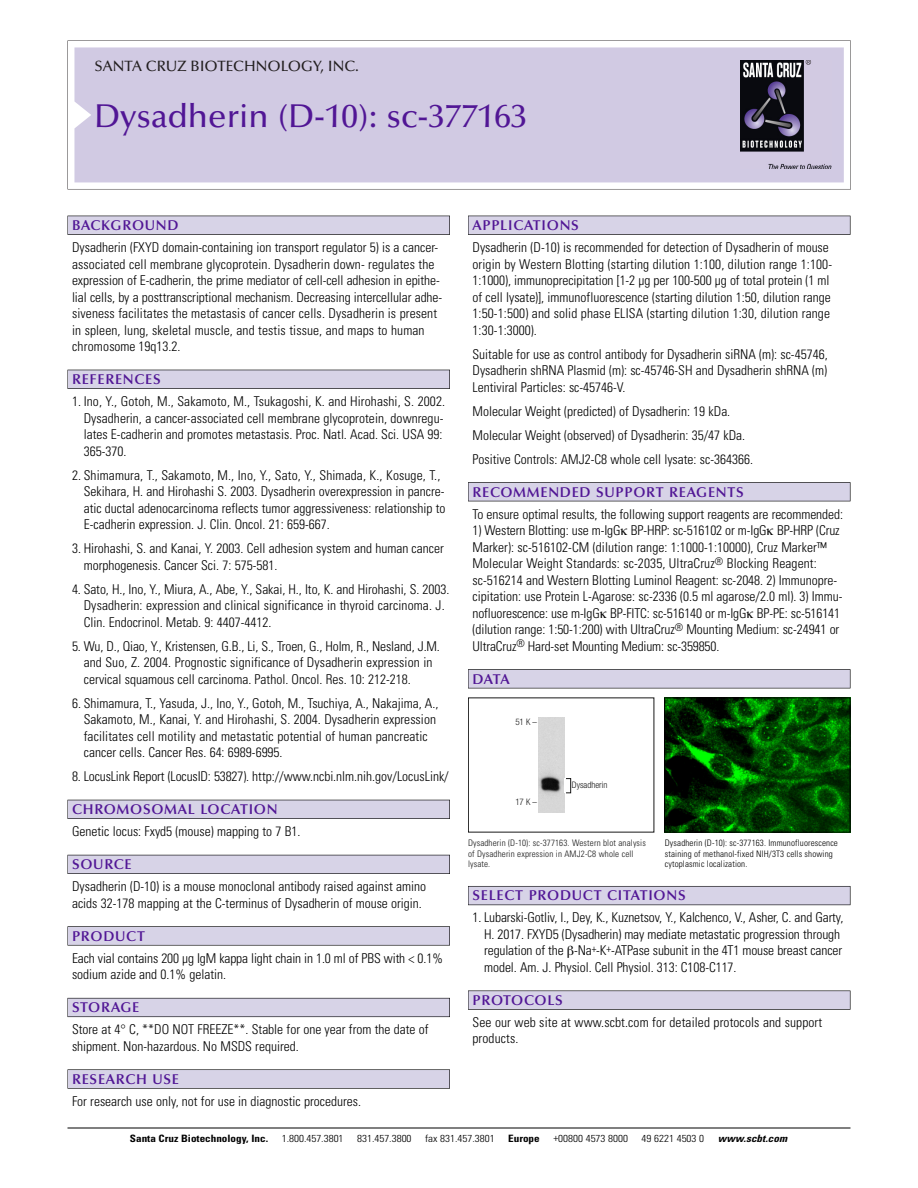
<style>
.page{position:relative;width:918px;height:1188px;background:#fff}
.page>*{position:absolute;margin:0;border:0;box-sizing:border-box;transform-origin:0 0}
.t1{font:500 33px "Optima";color:#511695}
.t2{font:500 15px "Optima";color:#231f20}
.t3{font:600 14.25px "Optima";letter-spacing:.05em;color:#511695}
.t4{font:300 condensed 13.5px/16.5px "Univers";color:#000}
.t5{font:300 condensed 10.2px "Univers";color:#000;scale:1.1 1}
.t6{font:700 condensed 10.2px "Univers";color:#000;scale:1.1 1}
.t7{font:italic 700 condensed 10.2px "Univers";letter-spacing:.005em;color:#000;scale:1.1 1}
.t8{font:300 condensed 9px/10.5px "Univers";letter-spacing:.015em;color:#000}
.t9{font:9px/10.5px "Univers Condensed Light+AVCCZZ";letter-spacing:.015em;color:#191919}
.t10{font:9px "Helvetica Neue Light Cond+KPANRM";color:#191919}
</style>
<div class="page">
<svg style="left:68px;top:40px;width:783px;height:149px"></svg>
<div style="left:74px;top:47px;width:770px;height:135px;background:#d1cae3"></div>
<img style="left:741px;top:60px;width:90px;height:108px">
<div style="left:68px;top:216px;width:382px;height:19px;background:#525155"></div>
<div style="left:68px;top:216px;width:381px;height:18px;background:#d7d3e7"></div>
<div style="left:68px;top:370px;width:382px;height:19px;background:#515055"></div>
<div style="left:68px;top:370px;width:381px;height:18px;background:#d7d3e7"></div>
<div style="left:68px;top:800px;width:382px;height:19px;background:#525158"></div>
<div style="left:68px;top:800px;width:381px;height:18px;background:#d7d3e7"></div>
<div style="left:68px;top:855px;width:382px;height:19px;background:#54535a"></div>
<div style="left:68px;top:855px;width:381px;height:18px;background:#d7d3e7"></div>
<svg style="left:68px;top:926px;width:382px;height:20px"></svg>
<div style="left:68px;top:927px;width:381px;height:18px;background:#d7d3e7"></div>
<div style="left:68px;top:998px;width:382px;height:19px;background:#66646e"></div>
<div style="left:68px;top:998px;width:381px;height:18px;background:#d7d3e7"></div>
<div style="left:68px;top:1069px;width:382px;height:20px;background:#616161"></div>
<div style="left:68px;top:1070px;width:381px;height:18px;background:#d7d3e7"></div>
<div style="left:468px;top:216px;width:382px;height:19px;background:#525155"></div>
<div style="left:468px;top:216px;width:382px;height:18px;background:#d7d3e7"></div>
<div style="left:468px;top:482px;width:382px;height:19px;background:#525155"></div>
<div style="left:468px;top:483px;width:382px;height:18px;background:#d7d3e7"></div>
<div style="left:468px;top:669px;width:382px;height:19px;background:#545357"></div>
<div style="left:468px;top:670px;width:382px;height:18px;background:#d7d3e7"></div>
<div style="left:468px;top:886px;width:382px;height:19px;background:#5b5961"></div>
<div style="left:468px;top:887px;width:382px;height:18px;background:#d7d3e7"></div>
<div style="left:468px;top:991px;width:382px;height:19px;background:#575759"></div>
<div style="left:468px;top:991px;width:382px;height:18px;background:#d7d3e7"></div>
<hr style="left:68px;top:1128px;width:782px;height:1px;background:#000">
<img style="left:538px;top:717px;width:26px;height:95px">
<div style="left:566px;top:778px;width:5px;height:15px;border:1px solid #191919"></div>
<img style="left:666px;top:700px;width:182px;height:130px">
<div style="left:664px;top:698px;width:186px;height:134px;border:1px solid #000"></div>
<p class="t2" style="left:94px;top:61px;width:266px">SANTA CRUZ BIOTECHNOLOGY, INC.</p>
<h1 class="t1" style="left:94px;top:103px;width:434px">Dysadherin (D-10): sc-377163</h1>
<p class="t3" style="left:72px;top:219px;width:108px">BACKGROUND</p>
<p class="t4" style="left:72px;top:240px;width:372px">Dysadherin (FXYD domain-containing ion transport regulator 5) is a cancer&shy;associated cell membrane glycoprotein. Dysadherin down- regulates the expression of E-cadherin, the prime mediator of cell-cell adhesion in epithe&shy;lial cells, by a posttranscriptional mechanism. Decreasing intercellular adhe&shy;siveness facilitates the metastasis of cancer cells. Dysadherin is present in spleen, lung, skeletal muscle, and testis tissue, and maps to human chromosome 19q13.2.</p>
<p class="t3" style="left:72px;top:374px;width:90px">REFERENCES</p>
<p class="t4" style="left:84px;top:394px;width:363px;text-indent:-12px">1. Ino, Y., Gotoh, M., Sakamoto, M., Tsukagoshi, K. and Hirohashi, S. 2002.<br>Dysadherin, a cancer-associated cell membrane glycoprotein, downregu&shy;lates E-cadherin and promotes metastasis. Proc. Natl. Acad. Sci. USA 99:<br>365-370.</p>
<p class="t4" style="left:84px;top:468px;width:363px;text-indent:-12px">2. Shimamura, T., Sakamoto, M., Ino, Y., Sato, Y., Shimada, K., Kosuge, T., Sekihara, H. and Hirohashi S. 2003. Dysadherin overexpression in pancre&shy;atic ductal adenocarcinoma reflects tumor aggressiveness: relationship to E-cadherin expression. J. Clin. Oncol. 21: 659-667.</p>
<p class="t4" style="left:84px;top:541px;width:362px;text-indent:-12px">3. Hirohashi, S. and Kanai, Y. 2003. Cell adhesion system and human cancer morphogenesis. Cancer Sci. 7: 575-581.</p>
<p class="t4" style="left:84px;top:582px;width:367px;text-indent:-12px">4. Sato, H., Ino, Y., Miura, A., Abe, Y., Sakai, H., Ito, K. and Hirohashi, S. 2003.<br>Dysadherin: expression and clinical significance in thyroid carcinoma. J.<br>Clin. Endocrinol. Metab. 9: 4407-4412.</p>
<p class="t4" style="left:84px;top:639px;width:358px;text-indent:-12px">5. Wu, D., Qiao, Y., Kristensen, G.B., Li, S., Troen, G., Holm, R., Nesland, J.M. and Suo, Z. 2004. Prognostic significance of Dysadherin expression in cervical squamous cell carcinoma. Pathol. Oncol. Res. 10: 212-218.</p>
<p class="t4" style="left:84px;top:696px;width:356px;text-indent:-12px">6. Shimamura, T., Yasuda, J., Ino, Y., Gotoh, M., Tsuchiya, A., Nakajima, A., Sakamoto, M., Kanai, Y. and Hirohashi, S. 2004. Dysadherin expression facilitates cell motility and metastatic potential of human pancreatic cancer cells. Cancer Res. 64: 6989-6995.</p>
<p class="t4" style="left:72px;top:769px;width:378px">8. LocusLink Report (LocusID: 53827). http://www.ncbi.nlm.nih.gov/LocusLink/</p>
<p class="t3" style="left:72px;top:804px;width:207px">CHROMOSOMAL LOCATION</p>
<p class="t4" style="left:72px;top:824px;width:230px">Genetic locus: Fxyd5 (mouse) mapping to 7 B1.</p>
<p class="t3" style="left:72px;top:859px;width:61px">SOURCE</p>
<p class="t4" style="left:72px;top:879px;width:356px">Dysadherin (D-10) is a mouse monoclonal antibody raised against amino acids 32-178 mapping at the C-terminus of Dysadherin of mouse origin.</p>
<p class="t3" style="left:72px;top:930px;width:74px">PRODUCT</p>
<p class="t4" style="left:72px;top:951px;width:372px">Each vial contains 200 µg IgM kappa light chain in 1.0 ml of PBS with &lt; 0.1% sodium azide and 0.1% gelatin.</p>
<p class="t3" style="left:72px;top:1002px;width:69px">STORAGE</p>
<p class="t4" style="left:72px;top:1022px;width:358px">Store at 4° C, **DO NOT FREEZE**. Stable for one year from the date of shipment. Non-hazardous. No MSDS required.</p>
<p class="t3" style="left:72px;top:1073px;width:109px">RESEARCH USE</p>
<p class="t4" style="left:72px;top:1094px;width:290px">For research use only, not for use in diagnostic procedures.</p>
<p class="t3" style="left:473px;top:219px;width:108px">APPLICATIONS</p>
<p class="t4" style="left:473px;top:240px;width:361px">Dysadherin (D-10) is recommended for detection of Dysadherin of mouse origin by Western Blotting (starting dilution 1:100, dilution range 1:100- 1:1000), immunoprecipitation [1-2 µg per 100-500 µg of total protein (1 ml of cell lysate)], immunofluorescence (starting dilution 1:50, dilution range 1:50-1:500) and solid phase ELISA (starting dilution 1:30, dilution range 1:30-1:3000).</p>
<p class="t4" style="left:473px;top:347px;width:357px;text-align:justify">Suitable for use as control antibody for Dysadherin siRNA (m): sc-45746, Dysadherin shRNA Plasmid (m): sc-45746-SH and Dysadherin shRNA (m)<br>Lentiviral Particles: sc-45746-V.</p>
<p class="t4" style="left:473px;top:400px;width:282px;line-height:24px">Molecular Weight (predicted) of Dysadherin: 19 kDa.<br>Molecular Weight (observed) of Dysadherin: 35/47 kDa.<br>Positive Controls: AMJ2-C8 whole cell lysate: sc-364366.</p>
<p class="t3" style="left:473px;top:486px;width:273px">RECOMMENDED SUPPORT REAGENTS</p>
<p class="t4" style="left:473px;top:507px;width:372px">To ensure optimal results, the following support reagents are recommended:</p>
<p class="t4" style="left:473px;top:523px;width:372px">1) Western Blotting: use m-IgG BP-HRP: sc-516102 or m-IgG BP-HRP (Cruz Marker): sc-516102-CM (dilution range: 1:1000-1:10000), Cruz Marker™ Molecular Weight Standards: sc-2035, UltraCruz<sup>®</sup> Blocking Reagent: sc-516214 and Western Blotting Luminol Reagent: sc-2048. 2) Immunopre&shy;cipitation: use Protein L-Agarose: sc-2336 (0.5 ml agarose/2.0 ml). 3) Immu&shy;nofluorescence: use m-IgG BP-FITC: sc-516140 or m-IgG BP-PE: sc-516141 (dilution range: 1:50-1:200) with UltraCruz<sup>®</sup> Mounting Medium: sc-24941 or UltraCruz<sup>®</sup> Hard-set Mounting Medium: sc-359850.</p>
<p class="t3" style="left:473px;top:673px;width:39px">DATA</p>
<p class="t10" style="left:515px;top:719px;width:23px">51K–</p>
<p class="t10" style="left:515px;top:798px;width:23px">17K–</p>
<p class="t10" style="left:572px;top:782px;width:37px">Dysadherin</p>
<p class="t9" style="left:468px;top:839px;width:179px">Dysadherin (D-10): sc-377163. Western blot analysis of Dysadherin expression in AMJ2-C8 whole cell lysate.</p>
<p class="t8" style="left:665px;top:839px;width:175px">Dysadherin (D-10): sc-377163. Immunofluorescence staining of methanol-fixed NIH/3T3 cells showing cytoplasmic localization.</p>
<p class="t3" style="left:473px;top:890px;width:215px">SELECT PRODUCT CITATIONS</p>
<p class="t4" style="left:484px;top:911px;width:361px;text-indent:-12px">1. Lubarski-Gotliv, I., Dey, K., Kuznetsov, Y., Kalchenco, V., Asher, C. and Garty, H. 2017. FXYD5 (Dysadherin) may mediate metastatic progression through regulation of the -Na<sup>+</sup>-K<sup>+</sup>-ATPase subunit in the 4T1 mouse breast cancer model. Am. J. Physiol. Cell Physiol. 313: C108-C117.</p>
<p class="t3" style="left:473px;top:994px;width:92px">PROTOCOLS</p>
<p class="t4" style="left:473px;top:1015px;width:351px">See our web site at www.scbt.com for detailed protocols and support products.</p>
<p class="t6" style="left:130px;top:1135px;width:127px">Santa Cruz Biotechnology, Inc.</p>
<p class="t5" style="left:282px;top:1135px;width:58px">1.800.457.3801</p>
<p class="t5" style="left:357px;top:1135px;width:51px">831.457.3800</p>
<p class="t5" style="left:425px;top:1135px;width:65px">fax 831.457.3801</p>
<p class="t6" style="left:508px;top:1135px;width:30px">Europe</p>
<p class="t5" style="left:553px;top:1135px;width:69px">+00800 4573 8000</p>
<p class="t5" style="left:642px;top:1135px;width:58px">49 6221 4503 0</p>
<p class="t7" style="left:718px;top:1135px;width:64px">www.scbt.com</p>
</div>
